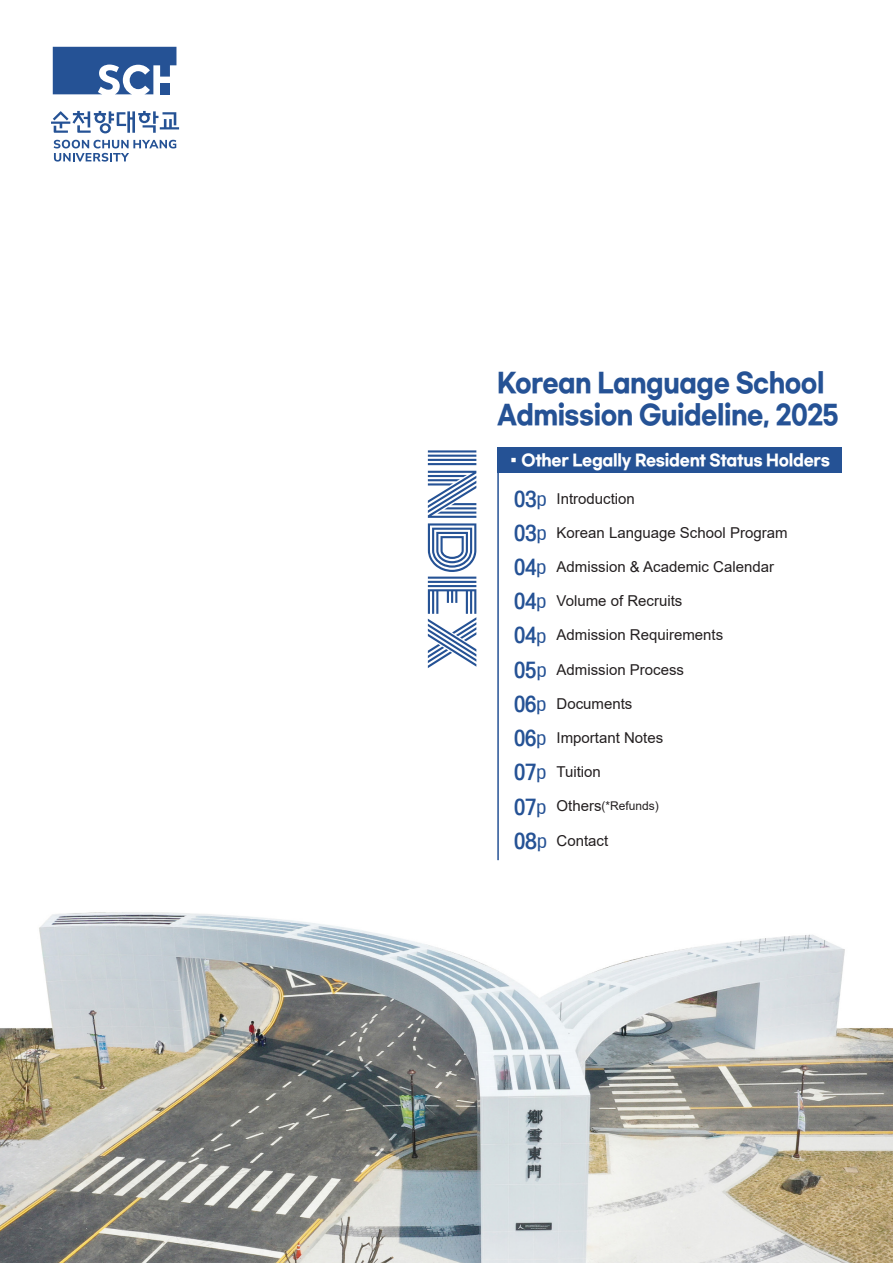
<style>
.page{position:relative;width:893px;height:1263px;background:#fff}
.page>*{position:absolute;margin:0;border:0;box-sizing:border-box;transform-origin:0 0}
.t1{font:60px "Monoton";color:#255295}
.t2{font:700 26.55px/31.8px "Gmarket Sans";letter-spacing:-.02em;color:#255295;scale:.9 1}
.t3{font:700 15.75px "Gmarket Sans";letter-spacing:-.02em;color:#fff;scale:.94 1}
.t4{font:15px "Arial";color:#231f20}
.t5{font:12px "Arial";color:#231f20}
.s1{font-family:"Koz Go Pro";font-weight:400}
.s2{font-family:"ic TT Manbalchungchun R";font-size:18px;color:#255295}
.s3{font-family:"ic TT Manbalchungchun L";color:#255295}
.s4{font-family:"ic TT Manbalchungchun L";font-size:15px;color:#255295}
.s5{font-size:15px}
</style>
<div class="page">
<div style="left:497px;top:448px;width:345px;height:25px;background:#255295"></div>
<img style="left:0;top:912px;width:893px;height:351px">
<svg style="left:53px;top:47px;width:123px;height:47px"></svg>
<svg style="left:51px;top:111px;width:128px;height:22px"></svg>
<svg style="left:54px;top:140px;width:122px;height:22px"></svg>
<hr style="left:497px;top:473px;width:2px;height:387px;background:#255295">
<h1 class="t1" style="left:497px;top:448px;width:223px;rotate:90deg">INDEX</h1>
<h2 class="t2" style="left:497px;top:368px;width:381px">Korean Language School<br>Admission Guideline, 2025</h2>
<p class="t3" style="left:506px;top:451px;width:346px"><span class="s1">▪</span>Other Legally Resident Status Holders</p>
<p class="t4" style="left:514px;top:488px;width:122px"><span class="s2">03</span><span class="s3">p</span> Introduction</p>
<p class="t4" style="left:514px;top:522px;width:275px"><span class="s2">03</span><span class="s3">p</span> Korean Language School Program</p>
<p class="t4" style="left:514px;top:556px;width:262px"><span class="s2">04</span><span class="s3">p</span> Admission &amp; Academic Calendar</p>
<p class="t4" style="left:514px;top:591px;width:170px"><span class="s2">04</span><span class="s3">p</span> Volume of Recruits</p>
<p class="t4" style="left:514px;top:625px;width:211px"><span class="s2">04</span><span class="s3">p</span> Admission Requirements</p>
<p class="t4" style="left:514px;top:659px;width:172px"><span class="s2">05</span><span class="s3">p</span> Admission Process</p>
<p class="t4" style="left:514px;top:693px;width:120px"><span class="s2">06</span><span class="s3">p</span> Documents</p>
<p class="t4" style="left:514px;top:727px;width:151px"><span class="s2">06</span><span class="s3">p</span> Important Notes</p>
<p class="t4" style="left:514px;top:762px;width:88px"><span class="s2">07</span><span class="s3">p</span> Tuition</p>
<p class="t5" style="left:514px;top:798px;width:146px"><span class="s2">07</span><span class="s4">p</span> <span class="s5">Others</span>(*Refunds)</p>
<p class="t4" style="left:514px;top:830px;width:96px"><span class="s2">08</span><span class="s3">p</span> Contact</p>
</div>
